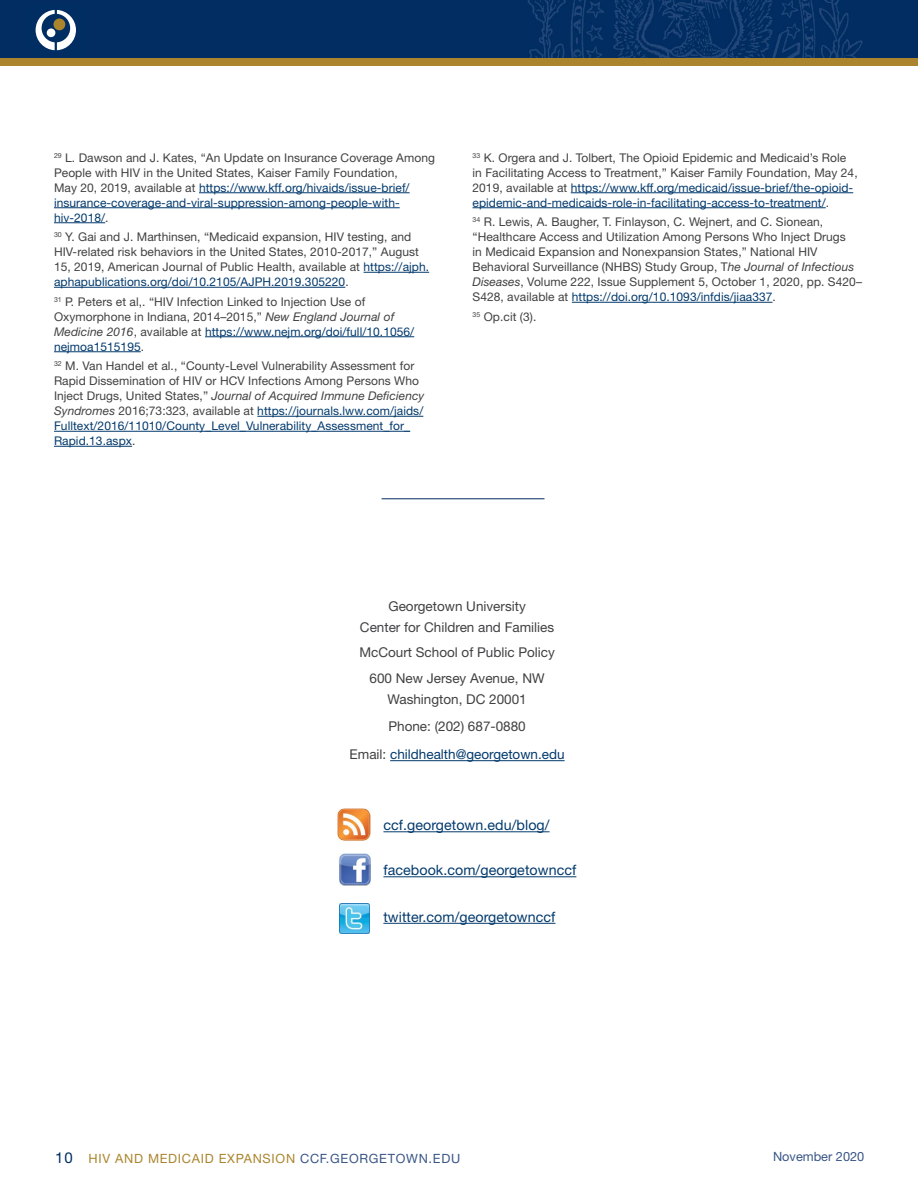
<style>
.page{position:relative;width:918px;height:1188px;background:#fff}
.page>*{position:absolute;margin:0;border:0;box-sizing:border-box;transform-origin:0 0}
.t1{font:14.25px "Helvetica Neue LT Std";letter-spacing:.005em;color:#033a6d}
.t2{font:13.5px/21px "Helvetica Neue LT Std";color:#414042;text-align:center}
.t3{font:13.5px "Helvetica Neue LT Std";color:#033a6d}
.t4{font:12.75px "Helvetica Neue LT Std";letter-spacing:.055em;color:#aa852e}
.t5{font:12.75px "Helvetica Neue LT Std";color:#3a5686}
.t6{font:12px/15px "Helvetica Neue LT Std";letter-spacing:.005em;color:#414042}
.t7{font:12px/15px "Helvetica Neue LT Std";letter-spacing:.005em;color:#033a6d}
.s1{color:#414042}
.s2{color:#033a6d}
.s3{font-style:italic}
.s4{font-style:italic;color:#414042}
.s5{font-size:15px;color:#002d62}
.s6{color:#3a5686}
</style>
<div class="page">
<img style="left:0;top:0;width:918px;height:58px">
<div style="left:27px;top:4px;width:57px;height:51px;background:#002d62"></div>
<svg style="left:36px;top:10px;width:40px;height:40px"></svg>
<div style="left:0;top:58px;width:918px;height:8px;background:#aa852e"></div>
<hr style="left:390px;top:760px;width:175px;height:1px;background:#033a6d">
<hr style="left:382px;top:499px;width:162px;height:1px;background:#002d62">
<hr style="left:383px;top:831px;width:167px;height:1px;background:#033a6d">
<hr style="left:383px;top:876px;width:193px;height:1px;background:#033a6d">
<hr style="left:383px;top:923px;width:172px;height:1px;background:#033a6d">
<img style="left:340px;top:904px;width:29px;height:29px">
<img style="left:339px;top:853px;width:32px;height:32px">
<img style="left:338px;top:808px;width:33px;height:33px">
<hr style="left:199px;top:192px;width:211px;height:1px;background:#033a6d">
<hr style="left:54px;top:207px;width:346px;height:1px;background:#033a6d">
<hr style="left:54px;top:222px;width:51px;height:1px;background:#033a6d">
<hr style="left:364px;top:272px;width:65px;height:1px;background:#033a6d">
<hr style="left:54px;top:287px;width:291px;height:1px;background:#033a6d">
<hr style="left:205px;top:336px;width:209px;height:1px;background:#033a6d">
<hr style="left:54px;top:351px;width:87px;height:1px;background:#033a6d">
<hr style="left:257px;top:416px;width:166px;height:1px;background:#033a6d">
<hr style="left:54px;top:431px;width:356px;height:1px;background:#033a6d">
<hr style="left:54px;top:446px;width:78px;height:1px;background:#033a6d">
<hr style="left:571px;top:192px;width:282px;height:1px;background:#033a6d">
<hr style="left:472px;top:207px;width:354px;height:1px;background:#033a6d">
<hr style="left:572px;top:302px;width:201px;height:1px;background:#033a6d">
<p class="t6" style="left:54px;top:150px;width:382px"><sup>29</sup> L. Dawson and J. Kates, “An Update on I nsurance Coverage Among<br>People with HIV</p>
<p class="t7" style="left:54px;top:165px;width:357px;text-indent:90px"><span class="s1">in the United States, Kaiser Family Foundation,<br>M ay 20, 2019, available at</span> https://www.kff.org/hivaids/issue-brief/ insurance-coverage-and-viral-suppression-among-people-with&shy;hiv-2018/<span class="s1">.</span></p>
<p class="t6" style="left:54px;top:229px;width:279px"><sup>30</sup> Y. Gai and J. Marthinsen, “Medicaid expansion, HIV</p>
<p class="t6" style="left:54px;top:229px;width:377px;text-indent:294px">testing, and HIV-related risk behaviors in the United States, 2010-2017,” August 15, 2019, American Journal of Public Health, available at <span class="s2">https://ajph. aphapublications.org/doi/10.2105/AJPH .2019.305220</span>.</p>
<p class="t6" style="left:54px;top:294px;width:108px"><sup>31</sup> P. Peters et al,. “HIV</p>
<p class="t6" style="left:54px;top:294px;width:362px;text-indent:123px">I nfection Linked to I njection Use of Oxymorphone in I ndiana, 2014–2015,” <span class="s3">New England Journal of Medicine 2016</span>, available at <span class="s2">https://www.nejm.org/doi/full/10.1056/ nejmoa1515195</span>.</p>
<p class="t6" style="left:54px;top:358px;width:362px"><sup>32</sup> M . Van H andel et al., “County-Level Vulnerability Assessment for<br>Rapid Dissemination of HIV</p>
<p class="t7" style="left:54px;top:373px;width:372px;text-indent:152px"><span class="s1">or HCV I nfections Among Persons Who<br>I nject Drugs, United States,”</span> <span class="s4">Journal of Acquired Immune Deficiency Syndromes</span> <span class="s1">2016;73:323, available at</span> https://journals.lww.com/jaids/ Fulltext/2016/11010/County_Level_Vulnerability_Assessment_for_ Rapid.13.aspx<span class="s1">.</span></p>
<p class="t6" style="left:472px;top:150px;width:387px"><sup>33</sup> K. Orgera and J. Tolbert, The Opioid Epidemic and Medicaid’s Role in Facilitating Access to Treatment,” Kaiser Family Foundation, M ay 24, 2019, available at <span class="s2">https://www.kff.org/medicaid/issue-brief/the-opioid&shy;epidemic-and-medicaids-role-in-facilitating-access-to-treatment/</span>.</p>
<p class="t6" style="left:472px;top:214px;width:391px"><sup>34</sup> R. Lewis, A. Baugher, T. Finlayson, C. Wejnert, and C. Sionean,<br>“H ealthcare Access and Utilization Among Persons Who I nject Drugs<br>in Medicaid Expansion and Nonexpansion States,” National HIV Behavioral Surveillance (NH BS) Study Group, T<span class="s3">he Journal of Infectious Diseases</span>, Volume 222, Issue Supplement 5, October 1, 2020, pp. S420– S428, available at <span class="s2">https://doi.org/10.1093/infdis/jiaa337</span>.</p>
<p class="t6" style="left:472px;top:309px;width:65px"><sup>35</sup> Op.cit (3).</p>
<p class="t2" style="left:360px;top:595px;width:196px">Georgetown University<br>Center for Children and Families</p>
<p class="t2" style="left:359px;top:640px;width:197px;line-height:25.5px">McCourt School of Public Policy<br>600 New Jersey Avenue, NW</p>
<p class="t2" style="left:387px;top:685px;width:141px;line-height:27px;text-align:left">Washington, DC 20001<br>Phone: (202) 687-0880</p>
<p class="t3" style="left:350px;top:747px;width:216px"><span class="s1">Email:</span> childhealth@georgetown.edu</p>
<p class="t1" style="left:383px;top:817px;width:168px">ccf.georgetown.edu/blog/</p>
<p class="t1" style="left:383px;top:862px;width:194px">facebook.com/georgetownccf</p>
<p class="t1" style="left:383px;top:908px;width:174px">twitter.com/georgetownccf</p>
<p class="t4" style="left:55px;top:1151px;width:407px"><span class="s5">10</span> hiv and medicaid expansion <span class="s6">CCF.GEORGETOWN.EDU</span></p>
<p class="t5" style="left:773px;top:1149px;width:93px">November 2020</p>
</div>
